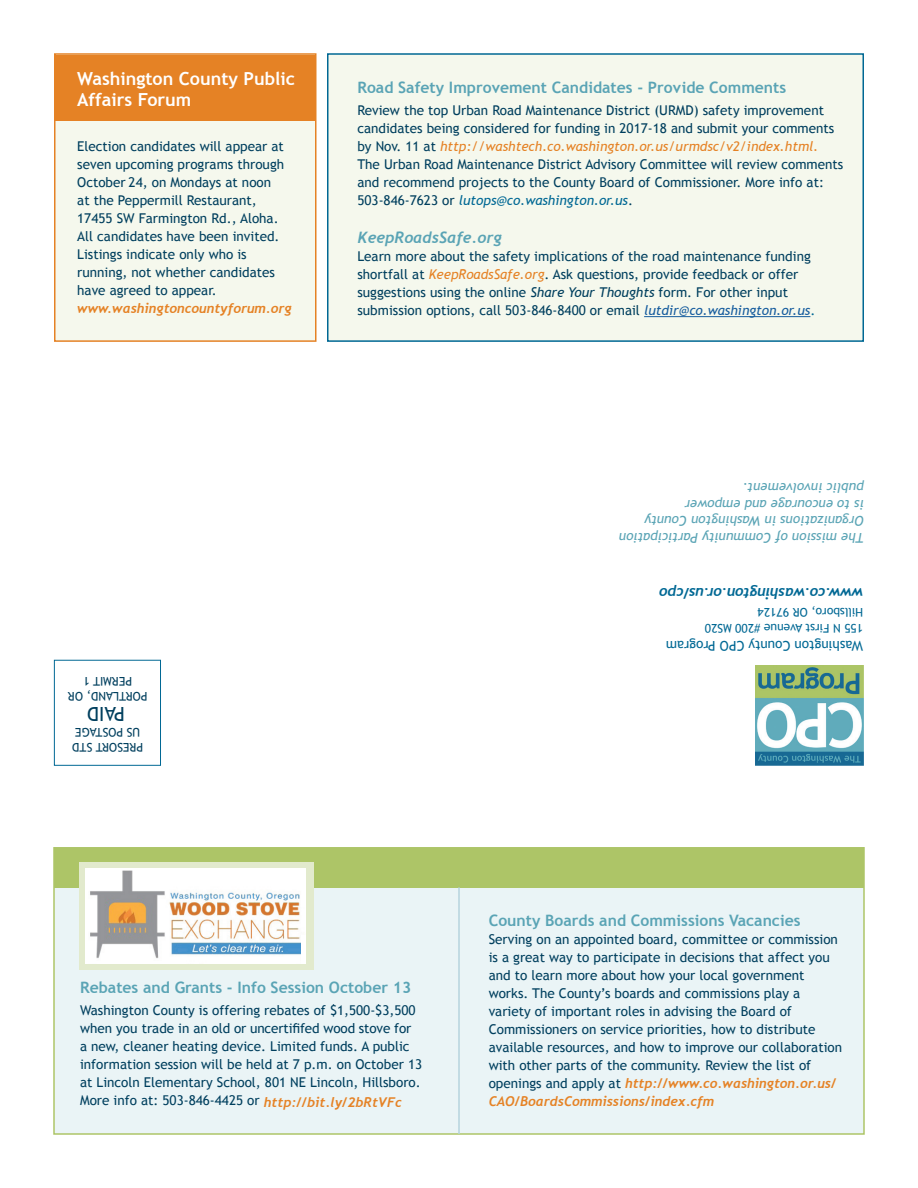
<style>
.page{position:relative;width:918px;height:1188px;background:#fff}
.page>*{position:absolute;margin:0;border:0;box-sizing:border-box;transform-origin:0 0}
.t1{font:19.5px "Trebuchet MS";color:#003f5e}
.t2{font:700 18px/21px "Trebuchet MS";color:#fff}
.t3{font:700 15.75px "Trebuchet MS";color:#5aa4b5}
.t4{font:italic 700 15.75px "Trebuchet";color:#5aa4b5}
.t5{font:italic 700 15px "Trebuchet";letter-spacing:-.02em;color:#006894}
.t6{font:13.5px/18px "Trebuchet MS";color:#003f5e}
.t7{font:italic 700 13.5px/18px "Trebuchet";color:#e58225}
.t8{font:italic 13.5px/16.5px "Trebuchet MS";color:#5aa4b5}
.t9{font:13.5px "Trebuchet MS";color:#006894}
.t10{font:12px/16.5px "Trebuchet MS";color:#006894}
.t11{font:12px/15px "Trebuchet MS";color:#003f5e}
.s1{font-style:italic;color:#e58225}
.s2{font-style:italic;color:#006894}
.s3{font-style:italic}
.s4{font-style:italic;color:#175d9e}
.s5{color:#006894}
.s6{font-family:"Trebuchet";font-weight:700;font-style:italic;color:#e58225}
.s7{font-family:"Trebuchet MS";font-weight:400;font-style:normal;color:#003f5e}
</style>
<div class="page">
<div style="left:53px;top:847px;width:812px;height:288px;background:#eaf4f6;border:2px solid #adc567"></div>
<div style="left:54px;top:848px;width:810px;height:39px;background:#adc567"></div>
<div style="left:54px;top:53px;width:262px;height:289px;background:#f5f8ed;border:2px solid #e58225"></div>
<div style="left:55px;top:55px;width:261px;height:66px;background:#e58225"></div>
<div style="left:327px;top:53px;width:537px;height:289px;background:#f5f8ed;border:2px solid #006894"></div>
<img style="left:756px;top:666px;width:107px;height:100px">
<div style="left:54px;top:660px;width:107px;height:106px;border:1px solid #006894"></div>
<div style="left:79px;top:862px;width:235px;height:108px;background:#e2eacd"></div>
<img style="left:86px;top:868px;width:220px;height:95px">
<div style="left:301px;top:935px;width:5px;height:28px;background:#fff"></div>
<hr style="left:458px;top:887px;width:2px;height:247px;background:#b5d4de">
<hr style="left:644px;top:316px;width:166px;height:1px;background:#175d9e">
<h2 class="t2" style="left:77px;top:68px;width:219px">Washington County Public<br>Affairs Forum</h2>
<p class="t6" style="left:77px;top:137px;width:208px">Election candidates will appear at seven upcoming programs through<br>October 24, on Mondays at noon at the Peppermill Restaurant,<br>17455 SW Farmington Rd., Aloha.<br>All candidates have been invited.<br>Listings indicate only who is running, not whether candidates have agreed to appear.</p>
<p class="t7" style="left:77px;top:299px;width:216px">www.washingtoncountyforum.org</p>
<p class="t3" style="left:357px;top:77px;width:430px">Road Safety Improvement Candidates - Provide Comments</p>
<p class="t6" style="left:357px;top:102px;width:487px">Review the top Urban Road Maintenance District (URMD) safety improvement candidates being considered for funding in 2017-18 and submit your comments by Nov. 11 at <span class="s1">http://washtech.co.washington.or.us/urmdsc/v2/index.html.<br></span>The Urban Road Maintenance District Advisory Committee will review comments and recommend projects to the County Board of Commissioner. More info at:<br>503-846-7623 or <span class="s2">lutops@co.washington.or.us</span>.</p>
<p class="t4" style="left:357px;top:228px;width:146px">KeepRoadsSafe.org</p>
<p class="t6" style="left:357px;top:247px;width:459px">Learn more about the safety implications of the road maintenance funding shortfall at <span class="s1">KeepRoadsSafe.org</span>. Ask questions, provide feedback or offer suggestions using the online <span class="s3">Share Your Thoughts</span> form. For other input submission options, call 503-846-8400 or email <span class="s4">lutdir@co.washington.or.us</span><span class="s5">.</span></p>
<p class="t11" style="left:147px;top:703px;width:81px;text-align:center;rotate:-180deg">PORTLAND, OR<br>PERMIT 1</p>
<h1 class="t1" style="left:125px;top:725px;width:39px;rotate:-180deg">PAID</h1>
<p class="t11" style="left:143px;top:754px;width:72px;rotate:-180deg">PRESORT STD<br>US POSTAGE</p>
<p class="t8" style="left:864px;top:546px;width:246px;rotate:-180deg">The mission of Community Participation<br>Organizations in Washington County<br>is to encourage and empower<br>public involvement.</p>
<p class="t5" style="left:863px;top:603px;width:205px;rotate:-180deg">www.co.washington.or.us/cpo</p>
<p class="t10" style="left:863px;top:637px;width:160px;rotate:-180deg">155 N First Avenue #200 MS20<br>Hillsboro, OR 97124</p>
<p class="t9" style="left:863px;top:654px;width:199px;rotate:-180deg">Washington County CPO Program</p>
<p class="t3" style="left:80px;top:977px;width:333px">Rebates and Grants - Info Session October 13</p>
<p class="t6" style="left:80px;top:1002px;width:344px">Washington County is offering rebates of $1,500-$3,500 when you trade in an old or uncertififed wood stove for<br>a new, cleaner heating device. Limited funds. A public information session will be held at 7 p.m. on October 13 at Lincoln Elementary School, 801 NE Lincoln, Hillsboro.<br>More info at: 503-846-4425 or <span class="s6">http://bit.ly/2bRtVFc</span></p>
<p class="t3" style="left:489px;top:911px;width:313px">County Boards and Commissions Vacancies</p>
<p class="t6" style="left:489px;top:930px;width:355px">Serving on an appointed board, committee or commission is a great way to participate in decisions that affect you and to learn more about how your local government works. The County’s boards and commissions play a variety of important roles in advising the Board of Commissioners on service priorities, how to distribute available resources, and how to improve our collaboration with other parts of the community. Review the list of</p>
<p class="t7" style="left:489px;top:1074px;width:349px"><span class="s7">openings and apply at</span> http://www.co.washington.or.us/<br>CAO/BoardsCommissions/index.cfm</p>
</div>
